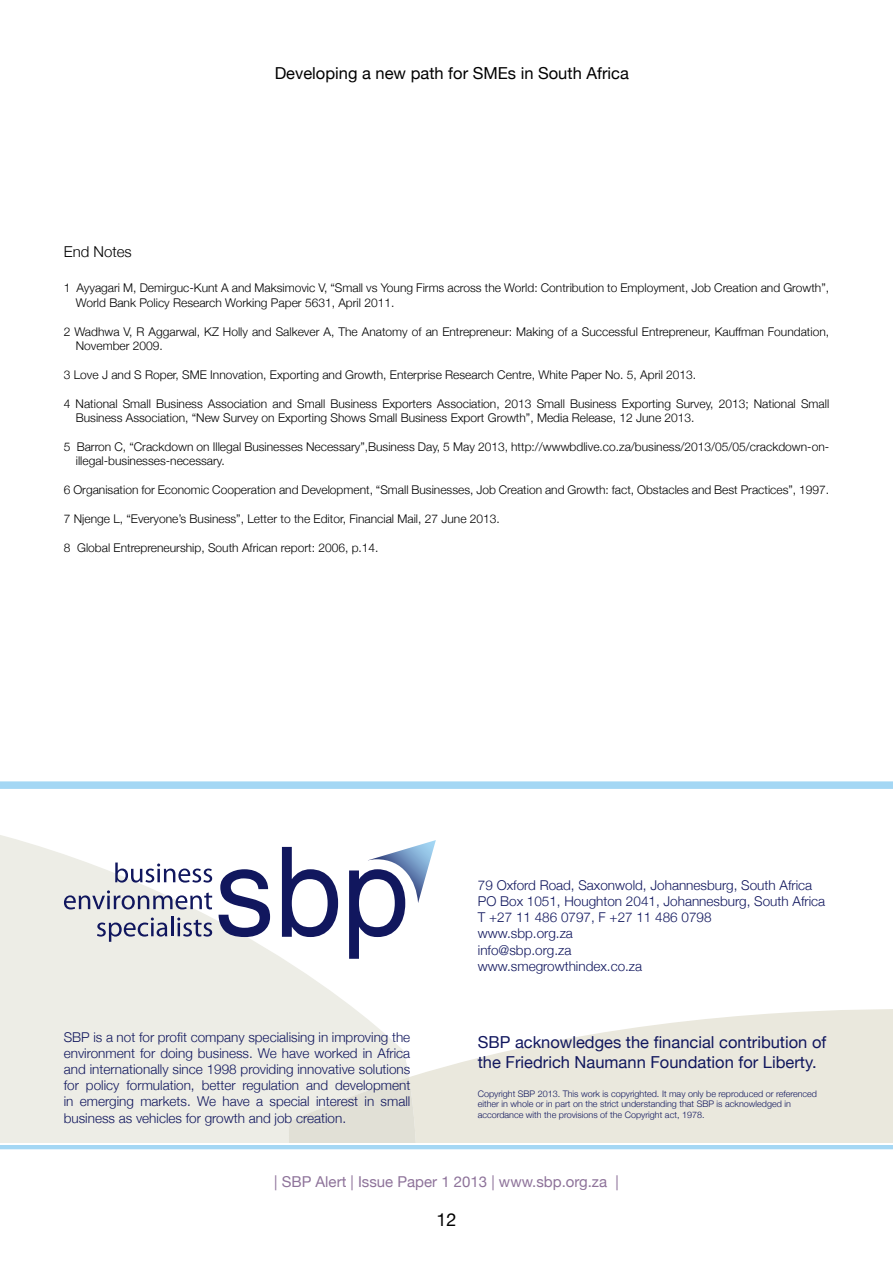
<style>
.page{position:relative;width:893px;height:1263px;background:#fff}
.page>*{position:absolute;margin:0;border:0;box-sizing:border-box;transform-origin:0 0}
.t1{font:18px "Helvetica Neue";color:#000}
.t2{font:16.5px/19.8px "Helvetica Neue";color:#11175e}
.t3{font:16.5px "Helvetica Neue";color:#000}
.t4{font:15px "Helvetica Neue";color:#8e739a}
.t5{font:300 15px "Helvetica Neue";color:#000}
.t6{font:300 13.5px/16.2px "Helvetica Neue";color:#11175e;text-align:justify}
.t7{font:300 12px/14.4px "Helvetica Neue";color:#000}
.t8{font:300 9px/10.8px "Helvetica Neue";color:#11175e}
</style>
<div class="page">
<div style="left:0;top:1142px;width:893px;height:7px;background:#a4d7f4"></div>
<div style="left:0;top:823px;width:893px;height:322px;background:#fff"></div>
<svg style="left:0;top:835px;width:409px;height:307px;fill:#edede6"></svg>
<svg style="left:410px;top:1009px;width:483px;height:133px;fill:#eae8dd"></svg>
<svg style="left:289px;top:1077px;width:127px;height:65px;background:#e4e4db"></svg>
<svg style="left:219px;top:869px;width:51px;height:68px"></svg>
<svg style="left:282px;top:847px;width:56px;height:90px"></svg>
<svg style="left:349px;top:840px;width:87px;height:119px"></svg>
<svg style="left:115px;top:862px;width:97px;height:20px"></svg>
<svg style="left:64px;top:890px;width:148px;height:19px"></svg>
<svg style="left:97px;top:917px;width:70px;height:25px;background:#b9bbc6"></svg>
<hr style="left:171px;top:916px;width:2px;height:20px;background:#11175e">
<svg style="left:177px;top:917px;width:35px;height:19px"></svg>
<div style="left:0;top:781px;width:893px;height:8px;background:#a4d7f4"></div>
<h2 class="t3" style="left:275px;top:64px;width:356px">Developing a new path for SMEs in South Africa</h2>
<p class="t5" style="left:64px;top:242px;width:70px">End Notes</p>
<p class="t7" style="left:76px;top:281px;width:755px;text-indent:-12px">1 Ayyagari M, Demirguc-Kunt A and Maksimovic V, “Small vs Young Firms across the World: Contribution to Employment, Job Creation and Growth”,<br>World Bank Policy Research Working Paper 5631, April 2011.</p>
<p class="t7" style="left:76px;top:324px;width:755px;text-indent:-12px">2 Wadhwa V, R Aggarwal, KZ Holly and Salkever A, The Anatomy of an Entrepreneur: Making of a Successful Entrepreneur, Kauffman Foundation,<br>November 2009.</p>
<p class="t7" style="left:64px;top:367px;width:634px">3 Love J and S Roper, SME Innovation, Exporting and Growth, Enterprise Research Centre, White Paper No. 5, April 2013.</p>
<p class="t7" style="left:76px;top:396px;width:755px;text-indent:-12px">4 National Small Business Association and Small Business Exporters Association, 2013 Small Business Exporting Survey, 2013; National Small<br>Business Association, “New Survey on Exporting Shows Small Business Export Growth”, Media Release, 12 June 2013.</p>
<p class="t7" style="left:76px;top:439px;width:755px;text-indent:-12px">5 Barron C, “Crackdown on Illegal Businesses Necessary”,Business Day, 5 May 2013, http://wwwbdlive.co.za/business/2013/05/05/crackdown-on&shy;illegal-businesses-necessary.</p>
<p class="t7" style="left:64px;top:482px;width:767px">6 Organisation for Economic Cooperation and Development, “Small Businesses, Job Creation and Growth: fact, Obstacles and Best Practices”, 1997.</p>
<p class="t7" style="left:64px;top:511px;width:438px">7 Njenge L, “Everyone’s Business”, Letter to the Editor, Financial Mail, 27 June 2013.</p>
<p class="t7" style="left:64px;top:540px;width:316px">8 Global Entrepreneurship, South African report: 2006, p.14.</p>
<p class="t6" style="left:64px;top:1028px;width:348px">SBP is a not for profit company specialising in improving the environment for doing business. We have worked in Africa and internationally since 1998 providing innovative solutions for policy formulation, better regulation and development in emerging markets. We have a special interest in small business as vehicles for growth and job creation.</p>
<p class="t6" style="left:478px;top:876px;width:349px;text-align:left">79 Oxford Road, Saxonwold, Johannesburg, South Africa PO Box 1051, Houghton 2041, Johannesburg, South Africa T +27 11 486 0797, F +27 11 486 0798<br>www.sbp.org.za<br>info@sbp.org.za<br>www.smegrowthindex.co.za</p>
<h2 class="t2" style="left:478px;top:1032px;width:350px">SBP acknowledges the financial contribution of the Friedrich Naumann Foundation for Liberty.</h2>
<p class="t8" style="left:478px;top:1088px;width:341px">Copyright SBP 2013. This work is copyrighted. It may only be reproduced or referenced either in whole or in part on the strict understanding that SBP is acknowledged in accordance with the provisions of the Copyright act, 1978.</p>
<p class="t4" style="left:274px;top:1172px;width:346px">| SBP Alert | Issue Paper 1 2013 | www.sbp.org.za |</p>
<h1 class="t1" style="left:436px;top:1209px;width:22px">12</h1>
</div>
